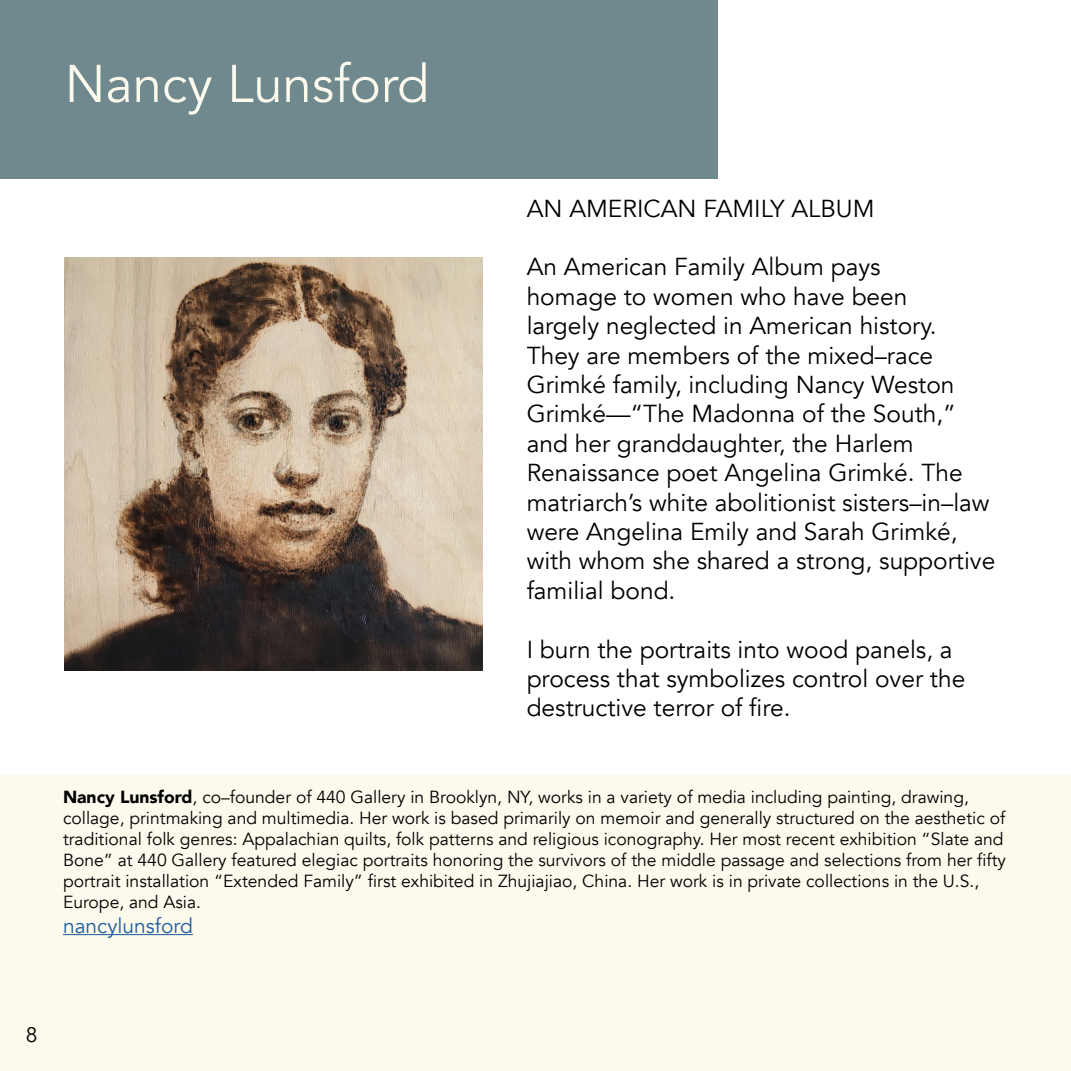
<style>
.page{position:relative;width:1071px;height:1071px;background:#fff}
.page>*{position:absolute;margin:0;border:0;box-sizing:border-box;transform-origin:0 0}
.t1{font:52.5px "Avenir";color:#fcfaed}
.t2{font:24.5px/29.4px "Avenir";color:#000}
.t3{font:21px "Avenir";color:#215e9e}
.t4{font:21px "Avenir";color:#000}
.t5{font:17.5px/21px "Avenir";color:#000}
.s1{font-weight:900}
</style>
<div class="page">
<div style="left:0;top:0;width:718px;height:179px;background:#6f898e"></div>
<div style="left:0;top:775px;width:1071px;height:296px;background:#fcfaed"></div>
<hr style="left:63px;top:934px;width:130px;height:1px;background:#215e9e">
<img style="left:65px;top:257px;width:418px;height:414px">
<h1 class="t1" style="left:65px;top:53px;width:366px">Nancy Lunsford</h1>
<h2 class="t2" style="left:527px;top:194px;width:349px">AN AMERICAN FAMILY ALBUM</h2>
<p class="t2" style="left:527px;top:253px;width:470px">An American Family Album pays<br>homage to women who have been<br>largely neglected in American history.<br>They are members of the mixed–race Grimké family, including Nancy Weston Grimké—“The Madonna of the South,” and her granddaughter, the Harlem Renaissance poet Angelina Grimké. The matriarch’s white abolitionist sisters–in–law were Angelina Emily and Sarah Grimké, with whom she shared a strong, supportive familial bond.</p>
<h2 class="t2" style="left:527px;top:635px;width:440px">I burn the portraits into wood panels, a process that symbolizes control over the destructive terror of fire.</h2>
<p class="t5" style="left:63px;top:787px;width:944px"><span class="s1">Nancy Lunsford</span>, co–founder of 440 Gallery in Brooklyn, NY, works in a variety of media including painting, drawing, collage, printmaking and multimedia. Her work is based primarily on memoir and generally structured on the aesthetic of traditional folk genres: Appalachian quilts, folk patterns and religious iconography. Her most recent exhibition “Slate and Bone” at 440 Gallery featured elegiac portraits honoring the survivors of the middle passage and selections from her fifty portrait installation “Extended Family” first exhibited in Zhujiajiao, China. Her work is in private collections in the U.S., Europe, and Asia.</p>
<p class="t3" style="left:63px;top:913px;width:131px">nancylunsford</p>
<p class="t4" style="left:26px;top:1022px;width:13px">8</p>
</div>
